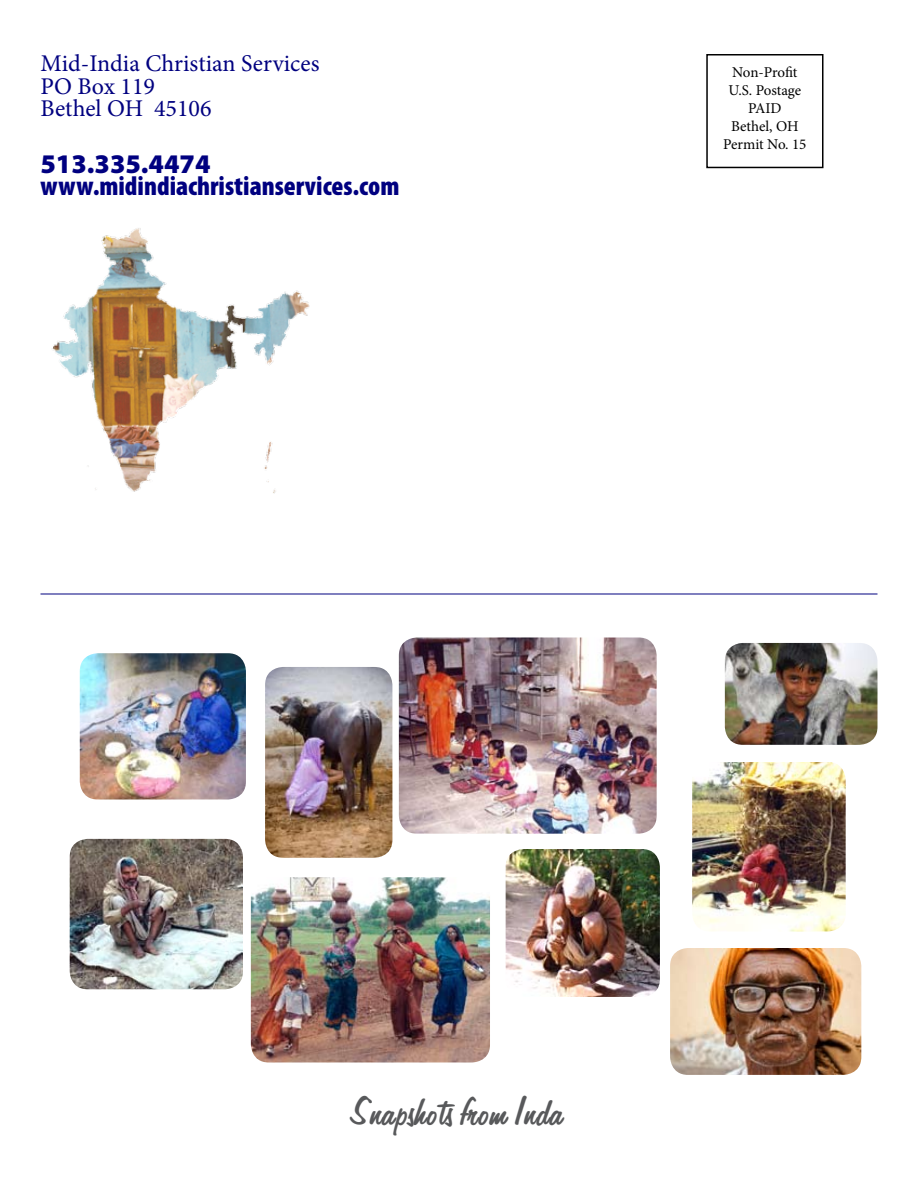
<style>
.page{position:relative;width:918px;height:1188px;background:#fff}
.page>*{position:absolute;margin:0;border:0;box-sizing:border-box;transform-origin:0 0}
.t1{font:45px "Jenkins";color:#58595b}
.t2{font:900 condensed 27px "Myriad Pro";color:#000080}
.t3{font:900 27px "Myriad Pro";color:#000080}
.t4{font:24px/22.5px "Minion Pro";color:#000080}
.t5{font:15px/18px "Minion Pro";letter-spacing:-.005em;color:#000;text-align:center}
</style>
<div class="page">
<img style="left:251px;top:877px;width:239px;height:185px;border-radius:18px">
<img style="left:399px;top:638px;width:258px;height:196px;border-radius:18px">
<img style="left:70px;top:839px;width:173px;height:150px;border-radius:18px">
<img style="left:80px;top:653px;width:166px;height:147px;border-radius:18px">
<img style="left:692px;top:762px;width:154px;height:170px;border-radius:18px">
<img style="left:506px;top:849px;width:154px;height:148px;border-radius:18px">
<img style="left:670px;top:948px;width:191px;height:127px;border-radius:18px">
<img style="left:725px;top:643px;width:153px;height:102px;border-radius:18px">
<img style="left:265px;top:667px;width:127px;height:191px;border-radius:18px">
<div style="left:706px;top:54px;width:118px;height:114px;border:2px solid #000"></div>
<img style="left:52px;top:228px;width:258px;height:266px">
<hr style="left:40px;top:594px;width:838px;height:1px;background:#000080">
<p class="t4" style="left:40px;top:53px;width:280px">Mid-India Christian Services<br>PO Box 119<br>Bethel OH 45106</p>
<p class="t3" style="left:40px;top:145px;width:171px">513.335.4474</p>
<p class="t2" style="left:40px;top:169px;width:360px">www.midindiachristianservices.com</p>
<p class="t5" style="left:723px;top:64px;width:85px">Non-Profit<br>U.S. Postage<br>PAID<br>Bethel, OH<br>Permit No. 15</p>
<h1 class="t1" style="left:352px;top:1086px;width:216px">Snapshots from Inda</h1>
</div>
